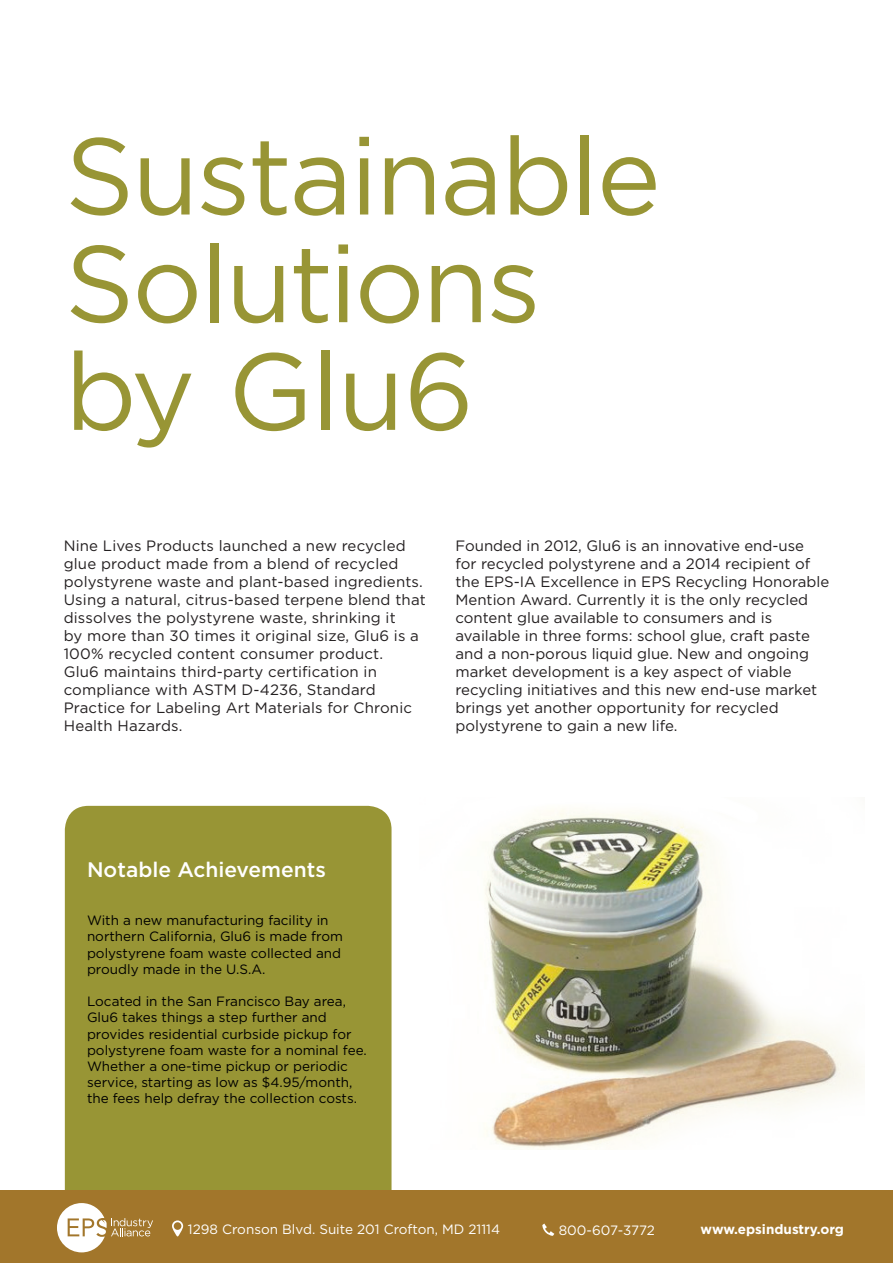
<style>
.page{position:relative;width:893px;height:1263px;background:#fff}
.page>*{position:absolute;margin:0;border:0;box-sizing:border-box;transform-origin:0 0}
.t1{font:108.6px/107.7px "Gotham";letter-spacing:-.025em;color:#989535}
.t2{font:500 21px "Gotham";color:#fff}
.t3{font:15px/18px "Gotham";color:#231f20}
.t4{font:13.5px/16.2px "Gotham";color:#000}
.t5{font:13.5px "Gotham";color:#fff}
.t6{font:700 13.5px "Gotham";color:#fff}
</style>
<div class="page">
<div style="left:65px;top:806px;width:327px;height:385px;background:#989535"></div>
<div style="left:0;top:1191px;width:893px;height:72px;background:#a2762b"></div>
<svg style="left:57px;top:1203px;width:96px;height:49px"></svg>
<svg style="left:542px;top:1224px;width:12px;height:12px"></svg>
<svg style="left:172px;top:1220px;width:11px;height:16px"></svg>
<img style="left:484px;top:809px;width:380px;height:340px">
<p class="t1" style="left:65px;top:120px;width:598px">Sustainable<br>Solutions</p>
<p class="t1" style="left:65px;top:335px;width:411px">by Glu6</p>
<p class="t3" style="left:64px;top:536px;width:364px">Nine Lives Products launched a new recycled glue product made from a blend of recycled polystyrene waste and plant-based ingredients.<br>Using a natural, citrus-based terpene blend that dissolves the polystyrene waste, shrinking it<br>by more than 30 times it original size, Glu6 is a 100% recycled content consumer product.</p>
<p class="t3" style="left:64px;top:662px;width:350px">Glu6 maintains third-party certification in compliance with ASTM D-4236, Standard Practice for Labeling Art Materials for Chronic Health Hazards.</p>
<p class="t3" style="left:455px;top:536px;width:375px">Founded in 2012, Glu6 is an innovative end-use<br>for recycled polystyrene and a 2014 recipient of the EPS-IA Excellence in EPS Recycling Honorable Mention Award. Currently it is the only recycled content glue available to consumers and is available in three forms: school glue, craft paste and a non-porous liquid glue. New and ongoing market development is a key aspect of viable recycling initiatives and this new end-use market brings yet another opportunity for recycled polystyrene to gain a new life.</p>
<p class="t2" style="left:87px;top:855px;width:240px">Notable Achievements</p>
<p class="t4" style="left:87px;top:912px;width:257px">With a new manufacturing facility in northern California, Glu6 is made from polystyrene foam waste collected and proudly made in the U.S.A.</p>
<p class="t4" style="left:87px;top:993px;width:281px">Located in the San Francisco Bay area, Glu6 takes things a step further and provides residential curbside pickup for polystyrene foam waste for a nominal fee.<br>Whether a one-time pickup or periodic service, starting as low as $4.95/month, the fees help defray the collection costs.</p>
<p class="t5" style="left:188px;top:1221px;width:314px">1298 Cronson Blvd. Suite 201 Crofton, MD 21114</p>
<p class="t5" style="left:559px;top:1221px;width:98px">800-607-3772</p>
<p class="t6" style="left:701px;top:1221px;width:145px">www.epsindustry.org</p>
</div>
